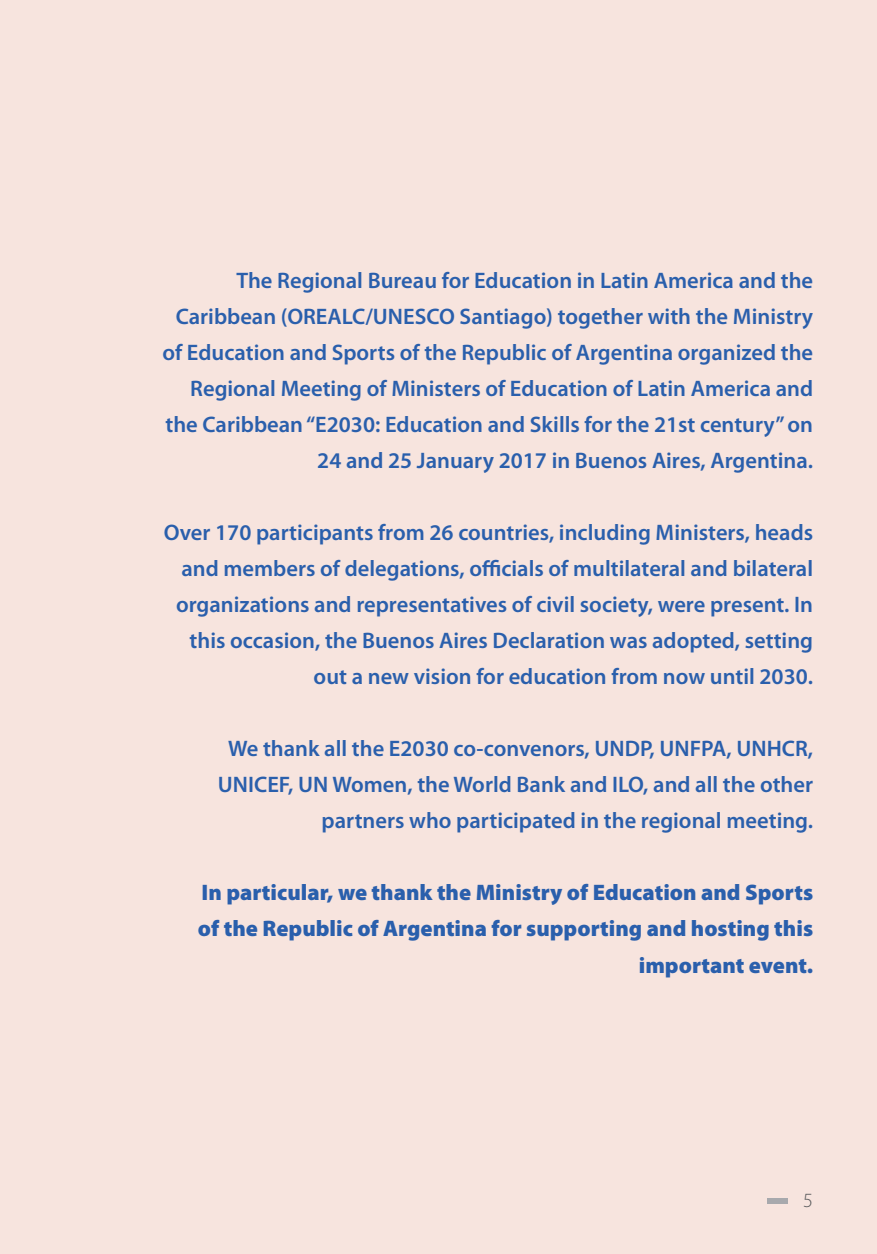
<style>
.page{position:relative;width:877px;height:1254px;background:#fff}
.page>*{position:absolute;margin:0;border:0;box-sizing:border-box;transform-origin:0 0}
.BASE_TEXTO_ESPAÑOL{font:600 22.5px/36px "Myriad Pro";color:#2a5fac;text-align:right}
.BASE_TEXTO_ESPAÑOL-2{font:900 22.5px/36px "Myriad Pro";color:#2a5fac;text-align:right}
.TITULO_CAPITULOS{font:300 20.25px "Myriad Pro";color:#57585a}
</style>
<div class="page">
<div style="left:0;top:0;width:876px;height:1253px;background:#f7e4de"></div>
<div style="left:767px;top:1197px;width:20px;height:6px;background:#a8a9ad"></div>
<p class="BASE_TEXTO_ESPAÑOL" style="left:162px;top:262px;width:652px">The Regional Bureau for Education in Latin America and the Caribbean (OREALC/UNESCO Santiago) together with the Ministry of Education and Sports of the Republic of Argentina organized the Regional Meeting of Ministers of Education of Latin America and the Caribbean “E2030: Education and Skills for the 21st century” on 24 and 25 January 2017 in Buenos Aires, Argentina.</p>
<p class="BASE_TEXTO_ESPAÑOL" style="left:164px;top:514px;width:651px">Over 170 participants from 26 countries, including Ministers, heads and members of delegations, officials of multilateral and bilateral organizations and representatives of civil society, were present. In this occasion, the Buenos Aires Declaration was adopted, setting out a new vision for education from now until 2030.</p>
<p class="BASE_TEXTO_ESPAÑOL" style="left:218px;top:730px;width:596px">We thank all the E2030 co-convenors, UNDP, UNFPA, UNHCR,<br>UNICEF, UN Women, the World Bank and ILO, and all the other partners who participated in the regional meeting.</p>
<p class="BASE_TEXTO_ESPAÑOL-2" style="left:198px;top:873px;width:616px">In particular, we thank the Ministry of Education and Sports of the Republic of Argentina for supporting and hosting this important event.</p>
<p class="TITULO_CAPITULOS" style="left:803px;top:1187px;width:11px">5</p>
</div>
